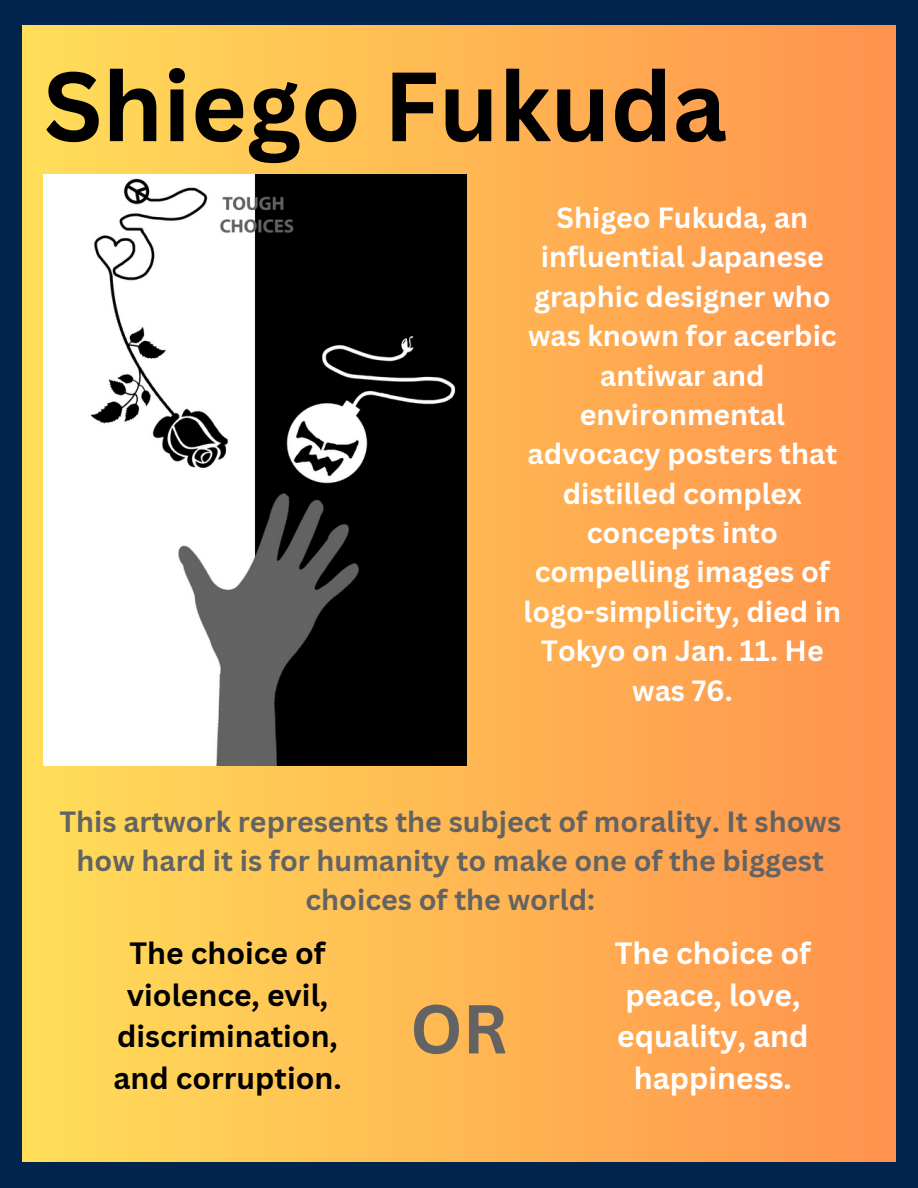
<style>
.page{position:relative;width:918px;height:1188px;background:#00244e}
.page>*{position:absolute;margin:0;border:0;box-sizing:border-box;transform-origin:0 0}
.t1{font:700 96px "Canva Sans";color:#000}
.t2{font:700 67.5px "Canva Sans";color:#636363}
.t3{font:700 30px/41.7px "Canva Sans";color:#000;text-align:center}
.t4{font:700 30px/41.7px "Canva Sans";color:#fff;text-align:center}
.t5{font:700 28.5px/39.3px "Canva Sans";color:#fff;text-align:center}
.t6{font:700 28.5px/39.3px "Canva Sans";color:#636363;text-align:center}
</style>
<div class="page">
<div style="left:23px;top:25px;width:872px;height:1136px;background:linear-gradient(to right,#ffde5a,#ff924d)"></div>
<img style="left:44px;top:174px;width:423px;height:592px">
<h1 class="t1" style="left:44px;top:39px;width:685px">Shiego Fukuda</h1>
<p class="t5" style="left:524px;top:197px;width:319px">Shigeo Fukuda, an influential Japanese graphic designer who was known for acerbic antiwar and environmental advocacy posters that distilled complex concepts into compelling images of logo-simplicity, died in<br>Tokyo on Jan. 11. He was 76.</p>
<p class="t6" style="left:59px;top:801px;width:783px">This artwork represents the subject of morality. It shows how hard it is for humanity to make one of the biggest choices of the world:</p>
<p class="t4" style="left:615px;top:932px;width:198px">The choice of peace, love, equality, and happiness.</p>
<p class="t3" style="left:113px;top:932px;width:230px">The choice of violence, evil, discrimination, and corruption.</p>
<h2 class="t2" style="left:410px;top:981px;width:99px">OR</h2>
</div>
